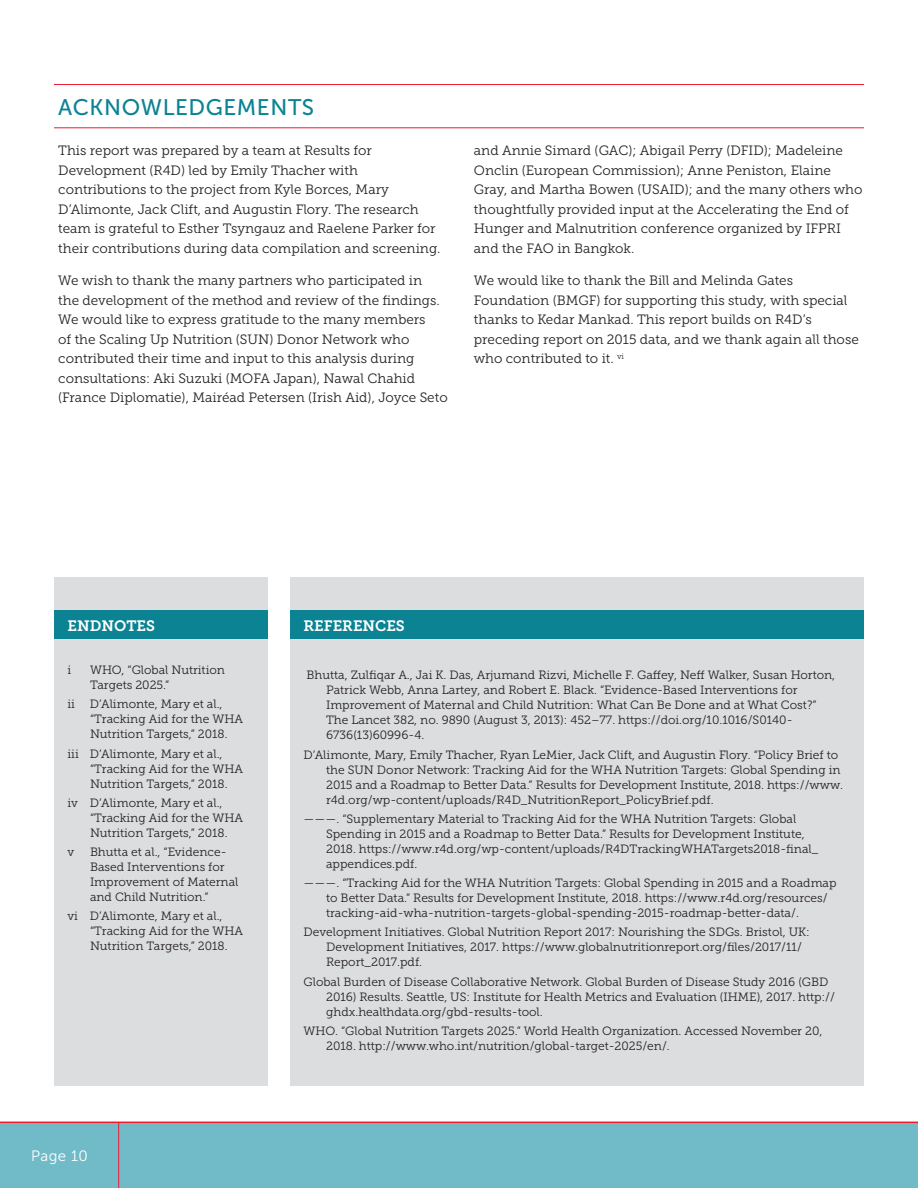
<style>
.page{position:relative;width:918px;height:1188px;background:#fff}
.page>*{position:absolute;margin:0;border:0;box-sizing:border-box;transform-origin:0 0}
.A_Head{font:22.5px "Museo Sans 500";letter-spacing:.025em;color:#0b8393}
.t1{font:15px "Museo Slab 700";color:#fff}
.t2{font:15px "Museo Sans 300";letter-spacing:.025em;color:#fff}
.Body_Text{font:13.5px/19.5px "Museo Slab 300";color:#231f20}
.Bullets{font:12px/15px "Museo Slab 300";color:#231f20}
.Footnotes{font:12px/15px "Museo Slab 300";color:#231f20}
</style>
<div class="page">
<div style="left:0;top:1123px;width:918px;height:65px;background:#70bbc7"></div>
<hr style="left:0;top:1122px;width:918px;height:1px;background:#ee1a30">
<hr style="left:118px;top:1122px;width:1px;height:66px;background:#ee1a30">
<hr style="left:54px;top:84px;width:810px;height:1px;background:#ee1a30">
<hr style="left:54px;top:127px;width:810px;height:1px;background:#ee1a30">
<div style="left:54px;top:577px;width:214px;height:509px;background:#dcdddf"></div>
<div style="left:290px;top:577px;width:574px;height:509px;background:#dcdddf"></div>
<div style="left:54px;top:611px;width:214px;height:28px;background:#0b8393"></div>
<div style="left:290px;top:611px;width:574px;height:28px;background:#0b8393"></div>
<p class="A_Head" style="left:58px;top:95px;width:257px">ACKNOWLEDGEMENTS</p>
<p class="Body_Text" style="left:58px;top:141px;width:384px">This report was prepared by a team at Results for Development (R4D) led by Emily Thacher with contributions to the project from Kyle Borces, Mary D’Alimonte, Jack Clift, and Augustin Flory. The research team is grateful to Esther Tsyngauz and Raelene Parker for their contributions during data compilation and screening.</p>
<p class="Body_Text" style="left:58px;top:271px;width:391px">We wish to thank the many partners who participated in<br>the development of the method and review of the findings.<br>We would like to express gratitude to the many members<br>of the Scaling Up Nutrition (SUN) Donor Network who contributed their time and input to this analysis during consultations: Aki Suzuki (MOFA Japan), Nawal Chahid (France Diplomatie), Mairéad Petersen (Irish Aid), Joyce Seto</p>
<p class="Body_Text" style="left:474px;top:141px;width:390px">and Annie Simard (GAC); Abigail Perry (DFID); Madeleine Onclin (European Commission); Anne Peniston, Elaine Gray, and Martha Bowen (USAID); and the many others who thoughtfully provided input at the Accelerating the End of Hunger and Malnutrition conference organized by IFPRI and the FAO in Bangkok.</p>
<p class="Body_Text" style="left:474px;top:271px;width:386px">We would like to thank the Bill and Melinda Gates Foundation (BMGF) for supporting this study, with special thanks to Kedar Mankad. This report builds on R4D’s preceding report on 2015 data, and we thank again all those who contributed to it. <sup>vi</sup></p>
<p class="t1" style="left:68px;top:617px;width:89px">ENDNOTES</p>
<p class="t1" style="left:304px;top:617px;width:103px">REFERENCES</p>
<p class="Footnotes" style="left:68px;top:662px;width:5px">i</p>
<p class="Footnotes" style="left:90px;top:662px;width:136px">WHO, “Global Nutrition<br>Targets 2025.”</p>
<p class="Footnotes" style="left:90px;top:697px;width:155px;text-indent:-22px">ii D’Alimonte, Mary et al., “Tracking Aid for the WHA<br>Nutrition Targets,” 2018.</p>
<p class="Footnotes" style="left:90px;top:746px;width:155px;text-indent:-22px">iii D’Alimonte, Mary et al., “Tracking Aid for the WHA<br>Nutrition Targets,” 2018.</p>
<p class="Footnotes" style="left:90px;top:795px;width:155px;text-indent:-22px">iv D’Alimonte, Mary et al., “Tracking Aid for the WHA<br>Nutrition Targets,” 2018.</p>
<p class="Footnotes" style="left:68px;top:844px;width:8px">v</p>
<p class="Footnotes" style="left:90px;top:844px;width:150px">Bhutta et al., “Evidence-<br>Based Interventions for<br>Improvement of Maternal and Child Nutrition.”</p>
<p class="Footnotes" style="left:90px;top:909px;width:155px;text-indent:-22px">vi D’Alimonte, Mary et al., “Tracking Aid for the WHA<br>Nutrition Targets,” 2018.</p>
<p class="Bullets" style="left:326px;top:668px;width:511px;text-indent:-20px">Bhutta, Zulfiqar A., Jai K. Das, Arjumand Rizvi, Michelle F. Gaffey, Neff Walker, Susan Horton, Patrick Webb, Anna Lartey, and Robert E. Black. “Evidence-Based Interventions for Improvement of Maternal and Child Nutrition: What Can Be Done and at What Cost?” The Lancet 382, no. 9890 (August 3, 2013): 452–77. https://doi.org/10.1016/S0140- 6736(13)60996-4.</p>
<p class="Bullets" style="left:326px;top:747px;width:518px;text-indent:-22px">D’Alimonte, Mary, Emily Thacher, Ryan LeMier, Jack Clift, and Augustin Flory. “Policy Brief to the SUN Donor Network: Tracking Aid for the WHA Nutrition Targets: Global Spending in 2015 and a Roadmap to Better Data.” Results for Development Institute, 2018. https://www. r4d.org/wp-content/uploads/R4D_NutritionReport_PolicyBrief.pdf.</p>
<p class="Bullets" style="left:326px;top:811px;width:494px;text-indent:-22px">———. “Supplementary Material to Tracking Aid for the WHA Nutrition Targets: Global Spending in 2015 and a Roadmap to Better Data.” Results for Development Institute, 2018. https://www.r4d.org/wp-content/uploads/R4DTrackingWHATargets2018-final_ appendices.pdf.</p>
<p class="Bullets" style="left:326px;top:876px;width:512px;text-indent:-22px">———. “Tracking Aid for the WHA Nutrition Targets: Global Spending in 2015 and a Roadmap to Better Data.” Results for Development Institute, 2018. https://www.r4d.org/resources/ tracking-aid-wha-nutrition-targets-global-spending-2015-roadmap-better-data/.</p>
<p class="Bullets" style="left:326px;top:925px;width:485px;text-indent:-22px">Development Initiatives. Global Nutrition Report 2017: Nourishing the SDGs. Bristol, UK:<br>Development Initiatives, 2017. https://www.globalnutritionreport.org/files/2017/11/<br>Report_2017.pdf.</p>
<p class="Bullets" style="left:326px;top:974px;width:511px;text-indent:-22px">Global Burden of Disease Collaborative Network. Global Burden of Disease Study 2016 (GBD<br>2016) Results. Seattle, US: Institute for Health Metrics and Evaluation (IHME), 2017. http:// ghdx.healthdata.org/gbd-results-tool.</p>
<p class="Bullets" style="left:326px;top:1023px;width:498px;text-indent:-22px">WHO. “Global Nutrition Targets 2025.” World Health Organization. Accessed November 20,<br>2018. http://www.who.int/nutrition/global-target-2025/en/.</p>
<p class="t2" style="left:31px;top:1148px;width:58px">Page 10</p>
</div>
